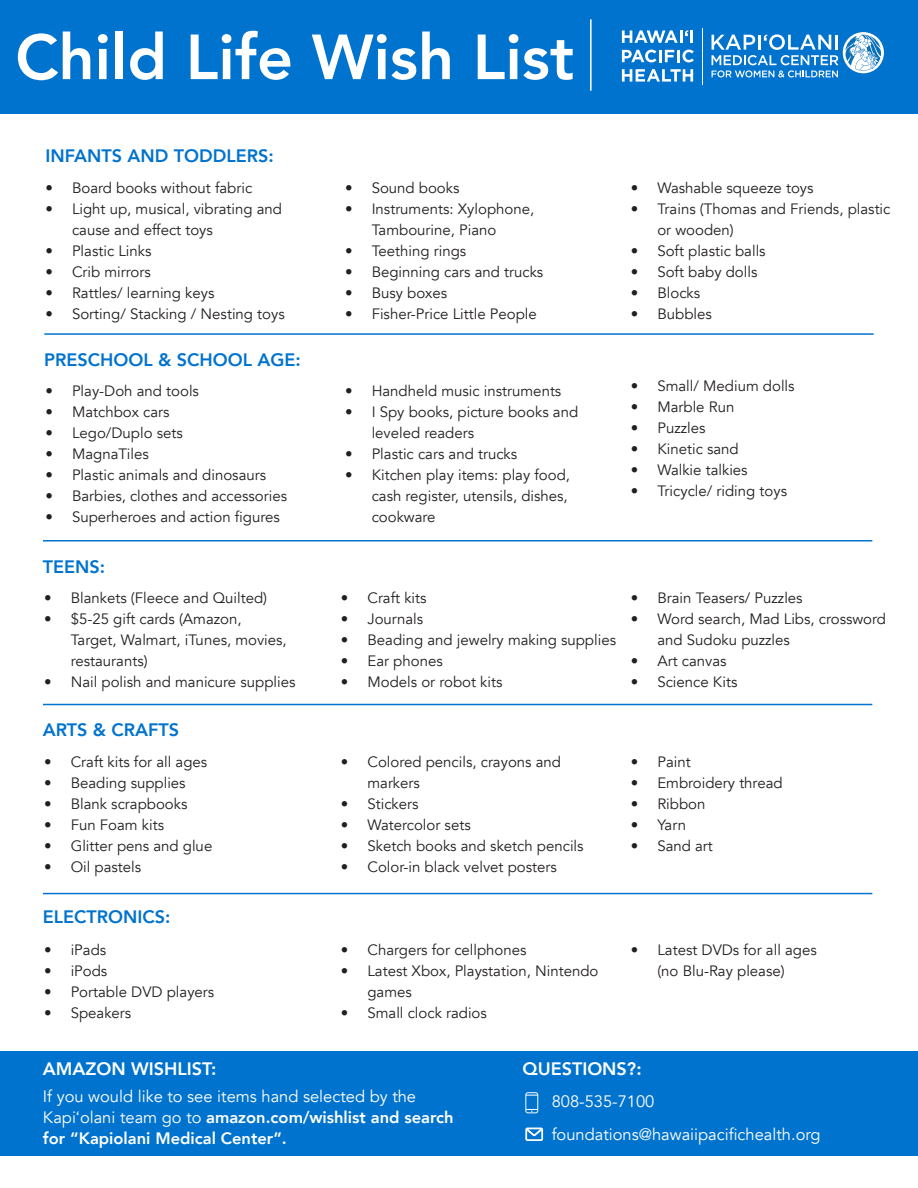
<style>
.page{position:relative;width:918px;height:1188px;background:#fff}
.page>*{position:absolute;margin:0;border:0;box-sizing:border-box;transform-origin:0 0}
.t1{font:800 63px "Avenir";color:#fff}
.t2{font:800 18px "Avenir";color:#0073ce}
.t3{font:800 18px "Avenir";color:#fff}
.t4{font:16.5px/21px "Avenir";color:#fff}
.t5{font:15px/21px "Avenir";color:#231f20}
.s1{font-family:"Gotham"}
.s2{font-weight:800}
</style>
<div class="page">
<hr style="left:44px;top:333px;width:830px;height:2px;background:#0073ce">
<div style="left:0;top:0;width:918px;height:113px;background:#0073ce"></div>
<div style="left:0;top:1052px;width:918px;height:104px;background:#0073ce"></div>
<svg style="left:525px;top:1092px;width:13px;height:21px"></svg>
<svg style="left:525px;top:1128px;width:18px;height:13px"></svg>
<svg style="left:712px;top:32px;width:172px;height:45px"></svg>
<svg style="left:622px;top:30px;width:71px;height:13px"></svg>
<svg style="left:622px;top:50px;width:72px;height:12px"></svg>
<svg style="left:622px;top:69px;width:71px;height:13px"></svg>
<hr style="left:702px;top:28px;width:1px;height:56px;background:#fff">
<hr style="left:590px;top:19px;width:2px;height:72px;background:#fff">
<hr style="left:43px;top:540px;width:829px;height:2px;background:#0073ce">
<hr style="left:43px;top:704px;width:829px;height:1px;background:#0073ce">
<hr style="left:43px;top:893px;width:829px;height:1px;background:#0073ce">
<p class="t1" style="left:15px;top:8px;width:560px">Child Life Wish List</p>
<p class="t2" style="left:46px;top:142px;width:230px">INFANTS AND TODDLERS:</p>
<p class="t5" style="left:46px;top:178px;width:208px">• Board books without fabric</p>
<p class="t5" style="left:72px;top:199px;width:211px;text-indent:-27px">• Light up, musical, vibrating and cause and effect toys</p>
<p class="t5" style="left:46px;top:241px;width:107px">• Plastic Links</p>
<p class="t5" style="left:46px;top:262px;width:107px">• Crib mirrors</p>
<p class="t5" style="left:46px;top:283px;width:170px">• Rattles/ learning keys</p>
<p class="t5" style="left:46px;top:304px;width:241px">• Sorting/ Stacking / Nesting toys</p>
<p class="t2" style="left:44px;top:346px;width:258px">PRESCHOOL &amp; SCHOOL AGE:</p>
<p class="t5" style="left:46px;top:381px;width:155px">• Play-Doh and tools</p>
<p class="t5" style="left:46px;top:402px;width:126px">• Matchbox cars</p>
<p class="t5" style="left:46px;top:423px;width:139px">• Lego/Duplo sets</p>
<p class="t5" style="left:46px;top:444px;width:105px">• MagnaTiles</p>
<p class="t5" style="left:46px;top:465px;width:222px">• Plastic animals and dinosaurs</p>
<p class="t5" style="left:46px;top:486px;width:243px">• Barbies, clothes and accessories</p>
<p class="t5" style="left:46px;top:507px;width:236px">• Superheroes and action figures</p>
<p class="t2" style="left:43px;top:552px;width:64px">TEENS:</p>
<p class="t5" style="left:44px;top:588px;width:224px">• Blankets (Fleece and Quilted)</p>
<p class="t5" style="left:71px;top:609px;width:218px;text-indent:-27px">• $5-25 gift cards (Amazon,<br>Target, Walmart, iTunes, movies, restaurants)</p>
<p class="t5" style="left:44px;top:672px;width:253px">• Nail polish and manicure supplies</p>
<p class="t2" style="left:43px;top:716px;width:138px">ARTS &amp; CRAFTS</p>
<p class="t5" style="left:44px;top:751px;width:165px">• Craft kits for all ages</p>
<p class="t5" style="left:44px;top:772px;width:143px">• Beading supplies</p>
<p class="t5" style="left:44px;top:793px;width:145px">• Blank scrapbooks</p>
<p class="t5" style="left:44px;top:814px;width:121px">• Fun Foam kits</p>
<p class="t5" style="left:44px;top:835px;width:170px">• Glitter pens and glue</p>
<p class="t5" style="left:44px;top:856px;width:99px">• Oil pastels</p>
<p class="t2" style="left:43px;top:903px;width:129px">ELECTRONICS:</p>
<p class="t5" style="left:44px;top:940px;width:64px">• iPads</p>
<p class="t5" style="left:44px;top:961px;width:65px">• iPods</p>
<p class="t5" style="left:44px;top:982px;width:172px">• Portable DVD players</p>
<p class="t5" style="left:44px;top:1003px;width:89px">• Speakers</p>
<p class="t5" style="left:345px;top:178px;width:116px">• Sound books</p>
<p class="t5" style="left:372px;top:199px;width:164px;text-indent:-27px">• Instruments: Xylophone,<br>Tambourine, Piano</p>
<p class="t5" style="left:345px;top:241px;width:123px">• Teething rings</p>
<p class="t5" style="left:345px;top:262px;width:200px">• Beginning cars and trucks</p>
<p class="t5" style="left:345px;top:283px;width:104px">• Busy boxes</p>
<p class="t5" style="left:345px;top:304px;width:193px">• Fisher-Price Little People</p>
<p class="t5" style="left:345px;top:381px;width:218px">• Handheld music instruments</p>
<p class="t5" style="left:372px;top:402px;width:208px;text-indent:-27px">• I Spy books, picture books and leveled readers</p>
<p class="t5" style="left:345px;top:444px;width:174px">• Plastic cars and trucks</p>
<p class="t5" style="left:372px;top:465px;width:200px;text-indent:-27px">• Kitchen play items: play food, cash register, utensils, dishes, cookware</p>
<p class="t5" style="left:631px;top:178px;width:184px">• Washable squeeze toys</p>
<p class="t5" style="left:657px;top:199px;width:235px;text-indent:-27px">• Trains (Thomas and Friends, plastic or wooden)</p>
<p class="t5" style="left:631px;top:241px;width:136px">• Soft plastic balls</p>
<p class="t5" style="left:631px;top:262px;width:128px">• Soft baby dolls</p>
<p class="t5" style="left:631px;top:283px;width:71px">• Blocks</p>
<p class="t5" style="left:631px;top:304px;width:82px">• Bubbles</p>
<p class="t5" style="left:631px;top:376px;width:165px">• Small/ Medium dolls</p>
<p class="t5" style="left:631px;top:397px;width:105px">• Marble Run</p>
<p class="t5" style="left:631px;top:418px;width:76px">• Puzzles</p>
<p class="t5" style="left:631px;top:439px;width:109px">• Kinetic sand</p>
<p class="t5" style="left:631px;top:460px;width:118px">• Walkie talkies</p>
<p class="t5" style="left:631px;top:481px;width:158px">• Tricycle/ riding toys</p>
<p class="t5" style="left:341px;top:588px;width:87px">• Craft kits</p>
<p class="t5" style="left:341px;top:609px;width:84px">• Journals</p>
<p class="t5" style="left:341px;top:630px;width:277px">• Beading and jewelry making supplies</p>
<p class="t5" style="left:341px;top:651px;width:103px">• Ear phones</p>
<p class="t5" style="left:341px;top:672px;width:163px">• Models or robot kits</p>
<p class="t5" style="left:631px;top:588px;width:173px">• Brain Teasers/ Puzzles</p>
<p class="t5" style="left:657px;top:609px;width:230px;text-indent:-27px">• Word search, Mad Libs, crossword and Sudoku puzzles</p>
<p class="t5" style="left:631px;top:651px;width:97px">• Art canvas</p>
<p class="t5" style="left:631px;top:672px;width:108px">• Science Kits</p>
<p class="t5" style="left:367px;top:751px;width:195px;text-indent:-27px">• Colored pencils, crayons and markers</p>
<p class="t5" style="left:341px;top:793px;width:79px">• Stickers</p>
<p class="t5" style="left:341px;top:814px;width:131px">• Watercolor sets</p>
<p class="t5" style="left:341px;top:835px;width:244px">• Sketch books and sketch pencils</p>
<p class="t5" style="left:341px;top:856px;width:217px">• Color-in black velvet posters</p>
<p class="t5" style="left:341px;top:940px;width:187px">• Chargers for cellphones</p>
<p class="t5" style="left:367px;top:961px;width:233px;text-indent:-27px">• Latest Xbox, Playstation, Nintendo games</p>
<p class="t5" style="left:341px;top:1003px;width:147px">• Small clock radios</p>
<p class="t5" style="left:631px;top:751px;width:61px">• Paint</p>
<p class="t5" style="left:631px;top:772px;width:153px">• Embroidery thread</p>
<p class="t5" style="left:631px;top:793px;width:76px">• Ribbon</p>
<p class="t5" style="left:631px;top:814px;width:57px">• Yarn</p>
<p class="t5" style="left:631px;top:835px;width:84px">• Sand art</p>
<p class="t5" style="left:631px;top:940px;width:187px;text-align:center">• Latest DVDs for all ages (no Blu-Ray please)</p>
<p class="t3" style="left:43px;top:1055px;width:175px">AMAZON WISHLIST:</p>
<p class="t4" style="left:43px;top:1087px;width:412px">If you would like to see items hand selected by the<br>Kapi<span class="s1">‘</span>olani team go to <span class="s2">amazon.com/wishlist and search for “Kapiolani Medical Center”.</span></p>
<p class="t3" style="left:522px;top:1055px;width:121px">QUESTIONS?:</p>
<p class="t4" style="left:552px;top:1091px;width:104px">808-535-7100</p>
<p class="t4" style="left:552px;top:1124px;width:270px">foundations@hawaiipacifichealth.org</p>
</div>
